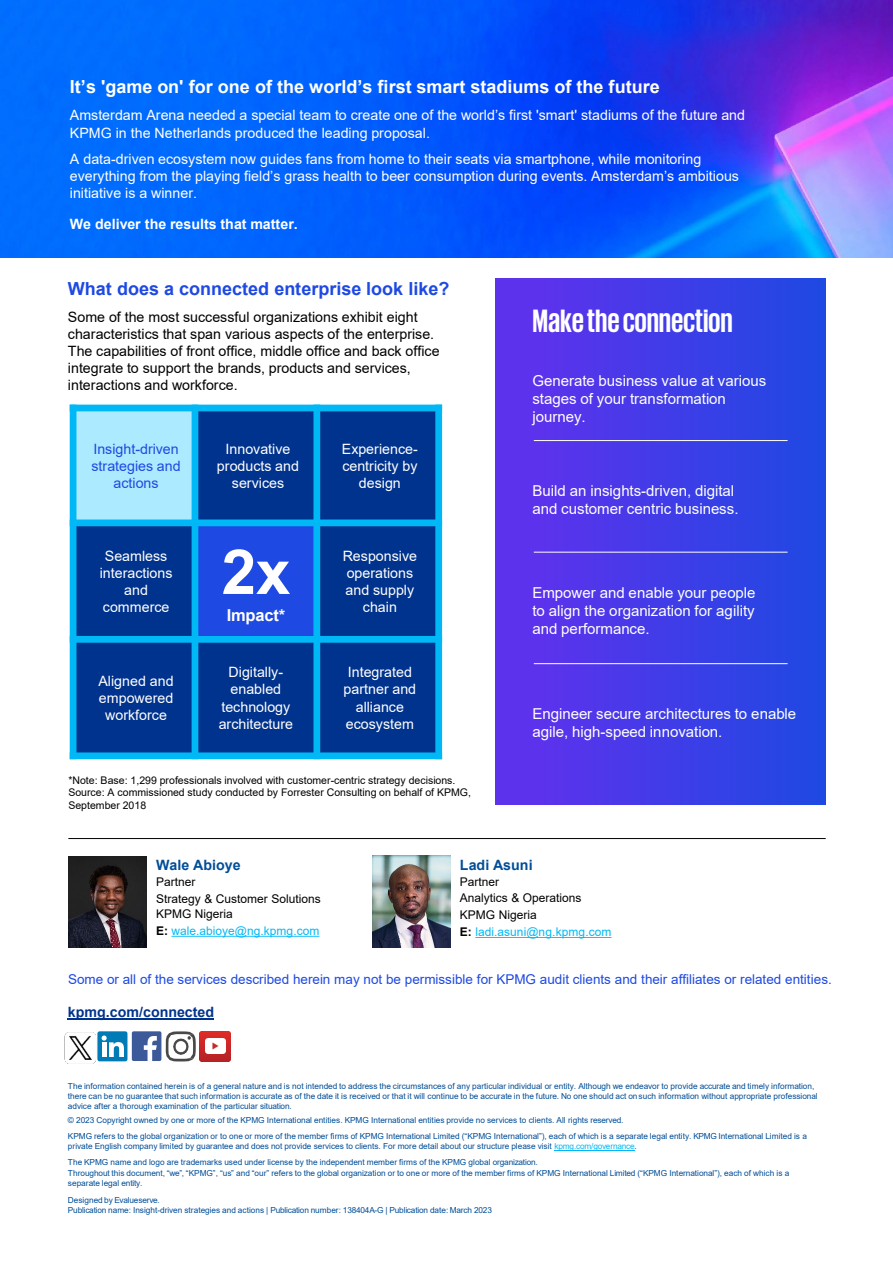
<style>
.page{position:relative;width:893px;height:1263px;background:#fff}
.page>*{position:absolute;margin:0;border:0;box-sizing:border-box;transform-origin:0 0}
.t1{font:700 62.25px "Arial";color:#fff}
.t2{font:700 33px "KPMG";letter-spacing:-.005em;color:#fff}
.t3{font:700 18px "Arial";color:#fff}
.t4{font:700 18px "Arial";color:#1e49e2}
.t5{font:700 16.5px "Arial";letter-spacing:-.01em;color:#fff}
.t6{font:15px/18px "Arial";color:#fff}
.t7{font:14.25px/17.1px "Arial";color:#fff;text-align:center}
.t8{font:14.25px/17.1px "Arial";color:#000}
.t9{font:14.25px/17.1px "Arial";color:#1e49e2;text-align:center}
.t10{font:700 14.25px "Arial";color:#fff}
.t11{font:700 14.25px "Arial";color:#004e98}
.t12{font:700 14.25px "Arial";color:#00338d}
.t13{font:13.5px "Arial";color:#1e49e2}
.t14{font:12px/15px "Arial";color:#000}
.t15{font:12px "Arial";letter-spacing:.005em;color:#00b8f5}
.t16{font:10.5px/12.6px "Arial";color:#000}
.t17{font:8.25px/9.9px "Arial";color:#004e98}
.t18{font:8.25px "Arial";letter-spacing:-.02em;color:#004e98}
.s1{font-weight:700;color:#000}
.s2{color:#00b8f5}
</style>
<div class="page">
<img style="left:0;top:0;width:893px;height:258px">
<img style="left:495px;top:279px;width:330px;height:526px">
<hr style="left:534px;top:440px;width:253px;height:1px;background:#fff">
<hr style="left:534px;top:552px;width:253px;height:1px;background:#fff">
<hr style="left:534px;top:663px;width:253px;height:1px;background:#fff">
<div style="left:73px;top:408px;width:122px;height:115px;background:#aceaff"></div>
<div style="left:195px;top:408px;width:122px;height:115px;background:#00338d"></div>
<div style="left:317px;top:408px;width:121px;height:115px;background:#00338d"></div>
<div style="left:73px;top:523px;width:122px;height:116px;background:#00338d"></div>
<div style="left:195px;top:523px;width:122px;height:116px;background:#1e49e2"></div>
<div style="left:317px;top:523px;width:121px;height:116px;background:#00338d"></div>
<div style="left:73px;top:639px;width:122px;height:117px;background:#00338d"></div>
<div style="left:195px;top:639px;width:122px;height:117px;background:#00338d"></div>
<div style="left:317px;top:639px;width:121px;height:117px;background:#00338d"></div>
<div style="left:191px;top:405px;width:7px;height:354px;background:#00b8f5"></div>
<div style="left:313px;top:405px;width:7px;height:354px;background:#00b8f5"></div>
<div style="left:70px;top:520px;width:372px;height:6px;background:#00b8f5"></div>
<div style="left:70px;top:636px;width:372px;height:7px;background:#00b8f5"></div>
<div style="left:70px;top:405px;width:6px;height:354px;background:#00b8f5"></div>
<div style="left:435px;top:405px;width:7px;height:354px;background:#00b8f5"></div>
<div style="left:70px;top:405px;width:372px;height:6px;background:#00b8f5"></div>
<div style="left:70px;top:752px;width:372px;height:7px;background:#00b8f5"></div>
<hr style="left:554px;top:1150px;width:80px;height:1px;background:#00b8f5">
<hr style="left:68px;top:1018px;width:146px;height:2px;background:#00338d">
<hr style="left:68px;top:838px;width:757px;height:1px;background:#000">
<img style="left:69px;top:856px;width:77px;height:92px">
<svg style="left:171px;top:936px;width:148px;height:1px"></svg>
<img style="left:373px;top:856px;width:77px;height:92px">
<svg style="left:475px;top:937px;width:136px;height:1px"></svg>
<img style="left:200px;top:1031px;width:30px;height:31px">
<img style="left:205px;top:1039px;width:20px;height:15px">
<svg style="left:97px;top:1031px;width:99px;height:30px"></svg>
<hr style="left:102px;top:1043px;width:4px;height:14px;background:#fff">
<img style="left:109px;top:1042px;width:14px;height:15px">
<img style="left:64px;top:1032px;width:32px;height:32px">
<p class="t3" style="left:70px;top:74px;width:591px">It’s 'game on' for one of the world’s first smart stadiums of the future</p>
<p class="t7" style="left:70px;top:107px;width:676px;text-align:left">Amsterdam Arena needed a special team to create one of the world’s first 'smart' stadiums of the future and<br>KPMG in the Netherlands produced the leading proposal.</p>
<p class="t7" style="left:70px;top:150px;width:670px;text-align:left">A data-driven ecosystem now guides fans from home to their seats via smartphone, while monitoring everything from the playing field’s grass health to beer consumption during events. Amsterdam’s ambitious initiative is a winner.</p>
<p class="t10" style="left:70px;top:213px;width:229px">We deliver the results that matter.</p>
<p class="t4" style="left:68px;top:276px;width:383px">What does a connected enterprise look like?</p>
<p class="t8" style="left:68px;top:308px;width:373px">Some of the most successful organizations exhibit eight characteristics that span various aspects of the enterprise.<br>The capabilities of front office, middle office and back office integrate to support the brands, products and services, interactions and workforce.</p>
<p class="t9" style="left:91px;top:440px;width:91px">Insight-driven strategies and actions</p>
<p class="t7" style="left:217px;top:440px;width:84px">Innovative products and services</p>
<p class="t7" style="left:342px;top:440px;width:77px">Experience&shy;centricity by design</p>
<p class="t7" style="left:100px;top:547px;width:74px">Seamless interactions and commerce</p>
<p class="t1" style="left:221px;top:528px;width:70px">2x</p>
<p class="t5" style="left:227px;top:603px;width:60px">Impact*</p>
<p class="t7" style="left:343px;top:547px;width:76px">Responsive operations and supply chain</p>
<p class="t7" style="left:98px;top:672px;width:77px">Aligned and empowered workforce</p>
<p class="t7" style="left:219px;top:664px;width:76px">Digitally&shy;enabled technology architecture</p>
<p class="t7" style="left:343px;top:664px;width:74px">Integrated partner and alliance ecosystem</p>
<p class="t16" style="left:68px;top:774px;width:404px">*Note: Base: 1,299 professionals involved with customer-centric strategy decisions.<br>Source: A commissioned study conducted by Forrester Consulting on behalf of KPMG,<br>September 2018</p>
<p class="t2" style="left:532px;top:304px;width:202px">Maketheconnection</p>
<p class="t6" style="left:532px;top:372px;width:235px">Generate business value at various stages of your transformation journey.</p>
<p class="t6" style="left:532px;top:481px;width:208px">Build an insights-driven, digital and customer centric business.</p>
<p class="t6" style="left:532px;top:584px;width:225px;text-align:justify">Empower and enable your people to align the organization for agility and performance.</p>
<p class="t6" style="left:532px;top:704px;width:265px">Engineer secure architectures to enable agile, high-speed innovation.</p>
<p class="t11" style="left:156px;top:855px;width:86px">Wale Abioye</p>
<p class="t14" style="left:156px;top:874px;width:41px">Partner</p>
<p class="t14" style="left:156px;top:891px;width:166px">Strategy &amp; Customer Solutions<br>KPMG Nigeria</p>
<p class="t15" style="left:156px;top:922px;width:165px"><span class="s1">E:</span> wale.abioye@ng.kpmg.com</p>
<p class="t11" style="left:460px;top:855px;width:74px">Ladi Asuni</p>
<p class="t14" style="left:460px;top:874px;width:41px">Partner</p>
<p class="t14" style="left:460px;top:891px;width:123px">Analytics &amp; Operations</p>
<p class="t14" style="left:460px;top:907px;width:78px">KPMG Nigeria</p>
<p class="t15" style="left:460px;top:923px;width:153px"><span class="s1">E:</span> ladi.asuni@ng.kpmg.com</p>
<p class="t13" style="left:68px;top:970px;width:765px">Some or all of the services described herein may not be permissible for KPMG audit clients and their affiliates or related entities.</p>
<p class="t12" style="left:68px;top:1002px;width:148px">kpmg.com/connected</p>
<p class="t17" style="left:68px;top:1081px;width:751px">The information contained herein is of a general nature and is not intended to address the circumstances of any particular individual or entity. Although we endeavor to provide accurate and timely information, there can be no guarantee that such information is accurate as of the date it is received or that it will continue to be accurate in the future. No one should act on such information without appropriate professional advice after a thorough examination of the particular situation.</p>
<p class="t17" style="left:68px;top:1115px;width:557px">© 2023 Copyright owned by one or more of the KPMG International entities. KPMG International entities provide no services to clients. All rights reserved.</p>
<p class="t17" style="left:68px;top:1131px;width:740px">KPMG refers to the global organization or to one or more of the member firms of KPMG International Limited (“KPMG International”), each of which is a separate legal entity. KPMG International Limited is a private English company limited by guarantee and does not provide services to clients. For more detail about our structure please visit <span class="s2">kpmg.com/governance</span>.</p>
<p class="t17" style="left:68px;top:1157px;width:471px">The KPMG name and logo are trademarks used under license by the independent member firms of the KPMG global organization.</p>
<p class="t17" style="left:68px;top:1168px;width:723px">Throughout this document, “we”, “KPMG”, “us” and “our” refers to the global organization or to one or more of the member firms of KPMG International Limited (“KPMG International”), each of which is a separate legal entity.</p>
<p class="t18" style="left:68px;top:1195px;width:93px">Designed by Evalueserve.</p>
<p class="t17" style="left:68px;top:1205px;width:425px">Publication name: Insight-driven strategies and actions | Publication number: 138404A-G | Publication date: March 2023</p>
</div>
